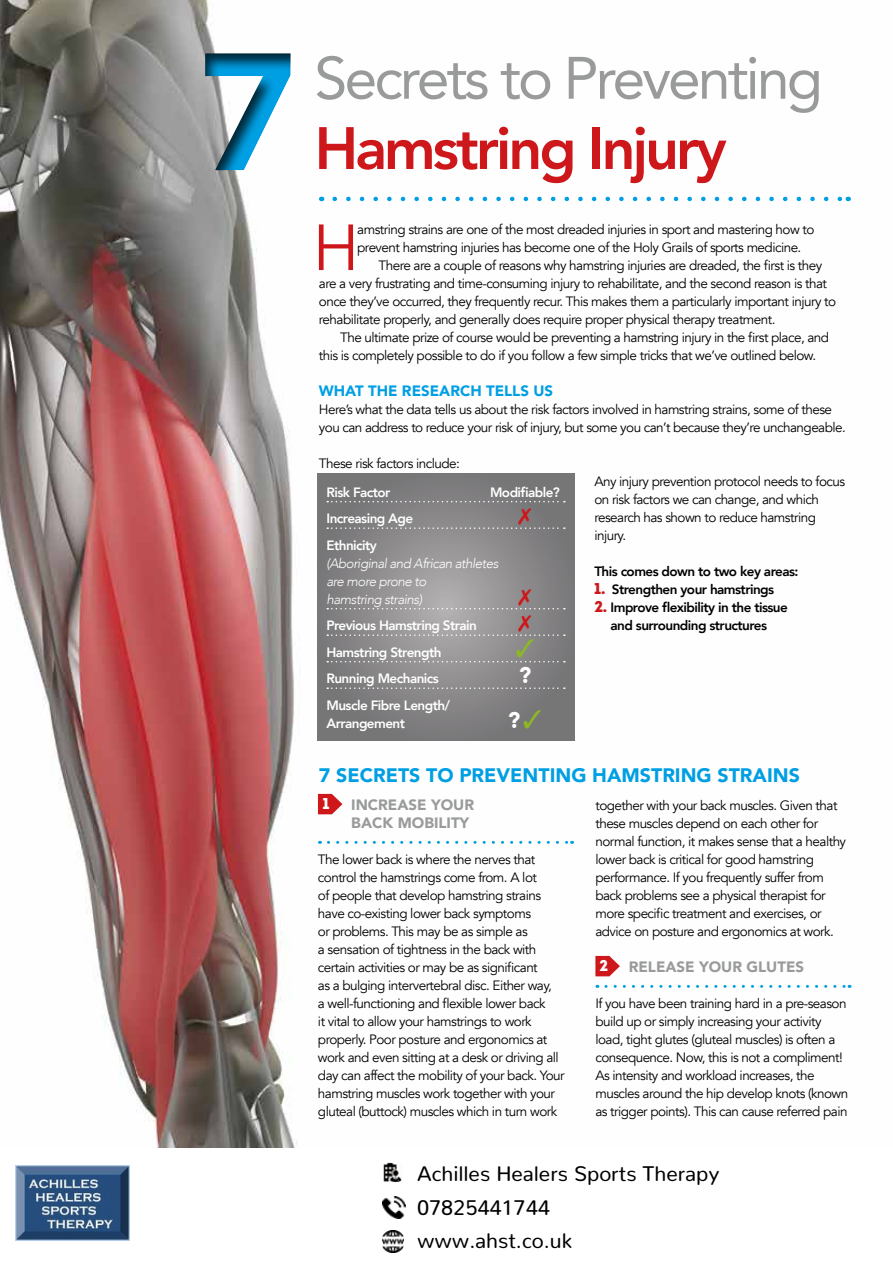
<style>
.page{position:relative;width:893px;height:1263px;background:#fff}
.page>*{position:absolute;margin:0;border:0;box-sizing:border-box;transform-origin:0 0}
.t1{font:900 165px "Avenir";color:#009fe3}
.t2{font:64.35px "Avenir";color:#cd171a}
.t3{font:59.1px "Avenir";letter-spacing:-.05em;color:#999a9a}
.t4{font:800 59.1px "Avenir";letter-spacing:-.05em;color:#cd171a}
.t5{font:900 22.5px "Avenir";color:#fff}
.t6{font:21px "Nunito";color:#000}
.t7{font:900 19.5px "Avenir";color:#009fe3}
.t8{font:15.6px "Intro";color:#fff}
.t9{font:900 15px/18px "Avenir";color:#999a9a}
.t10{font:900 15px "Avenir";color:#009fe3}
.t11{font:13.5px/18px "Avenir";letter-spacing:-.04em;color:#000}
.t12{font:800 13.5px/26.5px "Avenir";letter-spacing:-.04em;color:#fff}
.t13{font:800 13.5px/18px "Avenir";letter-spacing:-.04em;color:#000;text-align:center}
.t14{font:italic 300 13.5px/18px "Avenir";letter-spacing:-.04em;color:#fff}
.s1{color:#8db824}
.s2{font-family:"Intro";font-weight:400;font-size:15.6px;color:#cd171a}
</style>
<div class="page">
<img style="left:0;top:0;width:852px;height:1148px">
<svg style="left:548px;top:197px;width:293px;height:4px"></svg>
<div style="left:113px;top:0;width:435px;height:247px;background:#000;opacity:.75"></div>
<svg style="left:328px;top:841px;width:245px;height:3px"></svg>
<svg style="left:318px;top:794px;width:523px;height:21px"></svg>
<svg style="left:606px;top:985px;width:244px;height:3px"></svg>
<svg style="left:595px;top:956px;width:25px;height:20px"></svg>
<svg style="left:317px;top:473px;width:257px;height:267px;background:#838283"></svg>
<svg style="left:327px;top:501px;width:238px;height:1px"></svg>
<svg style="left:327px;top:687px;width:238px;height:2px"></svg>
<img style="left:15px;top:1165px;width:114px;height:75px">
<img style="left:382px;top:1230px;width:22px;height:22px">
<img style="left:382px;top:1196px;width:23px;height:23px">
<img style="left:383px;top:1162px;width:19px;height:20px">
<svg style="left:327px;top:508px;width:238px;height:21px;background:#838283"></svg>
<svg style="left:327px;top:589px;width:238px;height:20px;background:#989697"></svg>
<svg style="left:327px;top:615px;width:238px;height:47px;background:#949293"></svg>
<h1 class="t1" style="left:199px;top:-29px;width:99px">7</h1>
<h3 class="t3" style="left:314px;top:31px;width:510px">Secrets to Preventing</h3>
<h3 class="t4" style="left:314px;top:102px;width:414px">Hamstring Injury</h3>
<h2 class="t2" style="left:313px;top:210px;width:48px">H</h2>
<p class="t11" style="left:357px;top:221px;width:459px">amstring strains are one of the most dreaded injuries in sport and mastering how to</p>
<p class="t11" style="left:357px;top:239px;width:446px">prevent hamstring injuries has become one of the Holy Grails of sports medicine.</p>
<p class="t11" style="left:379px;top:257px;width:445px">There are a couple of reasons why hamstring injuries are dreaded, the first is they</p>
<p class="t11" style="left:319px;top:275px;width:510px">are a very frustrating and time-consuming injury to rehabilitate, and the second reason is that</p>
<p class="t11" style="left:319px;top:293px;width:519px">once they’ve occurred, they frequently recur. This makes them a particularly important injury to</p>
<p class="t11" style="left:319px;top:311px;width:458px">rehabilitate properly, and generally does require proper physical therapy treatment.</p>
<p class="t11" style="left:340px;top:329px;width:490px">The ultimate prize of course would be preventing a hamstring injury in the first place, and</p>
<p class="t11" style="left:319px;top:347px;width:499px">this is completely possible to do if you follow a few simple tricks that we’ve outlined below.</p>
<p class="t10" style="left:319px;top:378px;width:236px">WHAT THE RESEARCH TELLS US</p>
<p class="t11" style="left:319px;top:401px;width:528px">Here’s what the data tells us about the risk factors involved in hamstring strains, some of these you can address to reduce your risk of injury, but some you can’t because they’re unchangeable.</p>
<p class="t11" style="left:319px;top:455px;width:142px">These risk factors include:</p>
<p class="t12" style="left:326px;top:479px;width:66px">Risk Factor</p>
<p class="t12" style="left:490px;top:479px;width:71px">Modifiable?</p>
<p class="t12" style="left:326px;top:505px;width:88px">Increasing Age<br>Ethnicity</p>
<p class="t14" style="left:326px;top:554px;width:174px">(Aboriginal and African athletes are more prone to<br>hamstring strains)</p>
<p class="t12" style="left:326px;top:612px;width:152px">Previous Hamstring Strain<br>Hamstring Strength</p>
<p class="t12" style="left:326px;top:665px;width:114px">Running Mechanics</p>
<h3 class="t5" style="left:519px;top:656px;width:14px">?</h3>
<p class="t12" style="left:326px;top:696px;width:125px;line-height:18px">Muscle Fibre Length/<br>Arrangement</p>
<h3 class="t5" style="left:508px;top:701px;width:36px">?<span class="s1">✓</span></h3>
<p class="t11" style="left:594px;top:473px;width:252px">Any injury prevention protocol needs to focus on risk factors we can change, and which research has shown to reduce hamstring injury.</p>
<p class="t13" style="left:594px;top:562px;width:206px">This comes down to two key areas:</p>
<p class="t13" style="left:594px;top:580px;width:181px"><span class="s2">1.</span> Strengthen your hamstrings</p>
<p class="t13" style="left:594px;top:598px;width:195px"><span class="s2">2.</span> Improve flexibility in the tissue and surrounding structures</p>
<h3 class="t7" style="left:319px;top:759px;width:482px">7 SECRETS TO PREVENTING HAMSTRING STRAINS</h3>
<p class="t11" style="left:595px;top:797px;width:252px">together with your back muscles. Given that these muscles depend on each other for normal function, it makes sense that a healthy lower back is critical for good hamstring performance. If you frequently suffer from back problems see a physical therapist for more specific treatment and exercises, or advice on posture and ergonomics at work.</p>
<p class="t8" style="left:599px;top:956px;width:10px">2</p>
<p class="t9" style="left:629px;top:957px;width:177px">RELEASE YOUR GLUTES</p>
<p class="t11" style="left:595px;top:995px;width:254px">If you have been training hard in a pre-season build up or simply increasing your activity load, tight glutes (gluteal muscles) is often a consequence. Now, this is not a compliment!<br>As intensity and workload increases, the muscles around the hip develop knots (known as trigger points). This can cause referred pain</p>
<p class="t8" style="left:323px;top:794px;width:8px">1</p>
<p class="t9" style="left:351px;top:795px;width:124px">INCREASE YOUR<br>BACK MOBILITY</p>
<p class="t11" style="left:318px;top:851px;width:248px">The lower back is where the nerves that control the hamstrings come from. A lot<br>of people that develop hamstring strains have co-existing lower back symptoms<br>or problems. This may be as simple as<br>a sensation of tightness in the back with certain activities or may be as significant<br>as a bulging intervertebral disc. Either way,<br>a well-functioning and flexible lower back<br>it vital to allow your hamstrings to work properly. Poor posture and ergonomics at work and even sitting at a desk or driving all day can affect the mobility of your back. Your hamstring muscles work together with your gluteal (buttock) muscles which in turn work</p>
<h3 class="t6" style="left:417px;top:1160px;width:304px">Achilles Healers Sports Therapy</h3>
<h3 class="t6" style="left:417px;top:1195px;width:134px">07825441744</h3>
<h3 class="t6" style="left:417px;top:1228px;width:156px">www.ahst.co.uk</h3>
</div>
